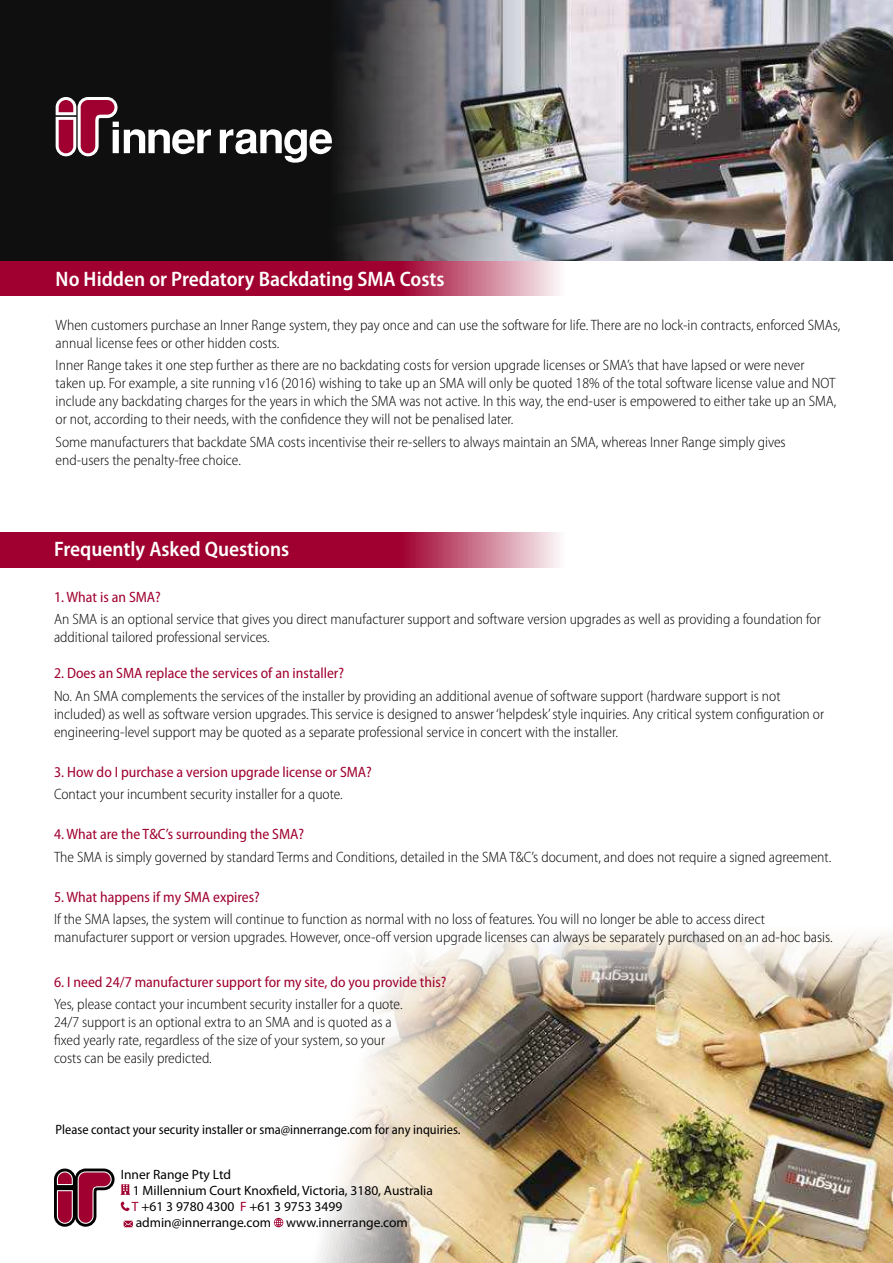
<style>
.page{position:relative;width:893px;height:1263px;background:#fff}
.page>*{position:absolute;margin:0;border:0;box-sizing:border-box;transform-origin:0 0}
.t1{font:600 semi-condensed 21px "Myriad Pro";color:#fff}
.t2{font:300 semi-condensed 15px/18px "Myriad Pro";color:#000}
.t3{font:semi-condensed 15px "Myriad Pro";color:#a0002f}
.t4{font:13.5px/16.2px "Myriad Pro";color:#000}
.t5{font:semi-condensed 13.5px "Myriad Pro";color:#000}
.s1{color:#a0002f}
</style>
<div class="page">
<img style="left:277px;top:1005px;width:616px;height:258px">
<svg style="left:0;top:261px;width:560px;height:35px;background:#ac224a"></svg>
<div style="left:0;top:0;width:893px;height:261px;background:#0f0f0f"></div>
<img style="left:339px;top:0;width:554px;height:261px">
<svg style="left:274px;top:1218px;width:9px;height:9px"></svg>
<svg style="left:54px;top:1168px;width:79px;height:60px"></svg>
<svg style="left:55px;top:97px;width:156px;height:60px"></svg>
<svg style="left:220px;top:129px;width:112px;height:34px"></svg>
<svg style="left:0;top:532px;width:560px;height:35px;background:#ac224a"></svg>
<svg style="left:380px;top:929px;width:513px;height:76px"></svg>
<h1 class="t1" style="left:56px;top:267px;width:390px">No Hidden or Predatory Backdating SMA Costs</h1>
<p class="t2" style="left:56px;top:316px;width:786px">When customers purchase an Inner Range system, they pay once and can use the software for life. There are no lock-in contracts, enforced SMAs, annual license fees or other hidden costs.</p>
<p class="t2" style="left:56px;top:357px;width:782px">Inner Range takes it one step further as there are no backdating costs for version upgrade licenses or SMA’s that have lapsed or were never taken up. For example, a site running v16 (2016) wishing to take up an SMA will only be quoted 18% of the total software license value and NOT include any backdating charges for the years in which the SMA was not active. In this way, the end-user is empowered to either take up an SMA, or not, according to their needs, with the confidence they will not be penalised later.</p>
<p class="t2" style="left:56px;top:433px;width:732px">Some manufacturers that backdate SMA costs incentivise their re-sellers to always maintain an SMA, whereas Inner Range simply gives end-users the penalty-free choice.</p>
<h1 class="t1" style="left:54px;top:537px;width:237px">Frequently Asked Questions</h1>
<p class="t3" style="left:54px;top:589px;width:108px">1. What is an SMA?</p>
<p class="t2" style="left:54px;top:611px;width:768px">An SMA is an optional service that gives you direct manufacturer support and software version upgrades as well as providing a foundation for additional tailored professional services.</p>
<p class="t3" style="left:54px;top:665px;width:292px">2. Does an SMA replace the services of an installer?</p>
<p class="t2" style="left:54px;top:687px;width:772px">No. An SMA complements the services of the installer by providing an additional avenue of software support (hardware support is not included) as well as software version upgrades. This service is designed to answer ‘helpdesk’ style inquiries. Any critical system configuration or engineering-level support may be quoted as a separate professional service in concert with the installer.</p>
<p class="t3" style="left:54px;top:764px;width:319px">3. How do I purchase a version upgrade license or SMA?</p>
<p class="t2" style="left:54px;top:785px;width:290px">Contact your incumbent security installer for a quote.</p>
<p class="t3" style="left:54px;top:826px;width:252px">4. What are the T&amp;C’s surrounding the SMA?</p>
<p class="t2" style="left:54px;top:848px;width:779px">The SMA is simply governed by standard Terms and Conditions, detailed in the SMA T&amp;C’s document, and does not require a signed agreement.</p>
<p class="t3" style="left:54px;top:889px;width:207px">5. What happens if my SMA expires?</p>
<p class="t2" style="left:54px;top:910px;width:780px">If the SMA lapses, the system will continue to function as normal with no loss of features. You will no longer be able to access direct manufacturer support or version upgrades. However, once-off version upgrade licenses can always be separately purchased on an ad-hoc basis.</p>
<p class="t3" style="left:54px;top:973px;width:394px">6. I need 24/7 manufacturer support for my site, do you provide this?</p>
<p class="t2" style="left:54px;top:995px;width:350px">Yes, please contact your incumbent security installer for a quote.<br>24/7 support is an optional extra to an SMA and is quoted as a fixed yearly rate, regardless of the size of your system, so your costs can be easily predicted.</p>
<p class="t5" style="left:56px;top:1122px;width:406px">Please contact your security installer or sma@innerrange.com for any inquiries.</p>
<p class="t4" style="left:132px;top:1166px;width:303px;text-indent:-11px">Inner Range Pty Ltd<br>1 Millennium Court Knoxfield, Victoria, 3180, Australia <span class="s1">T</span> +61 3 9780 4300 <span class="s1">F</span> +61 3 9753 3499 admin@innerrange.com www.innerrange.com</p>
</div>
